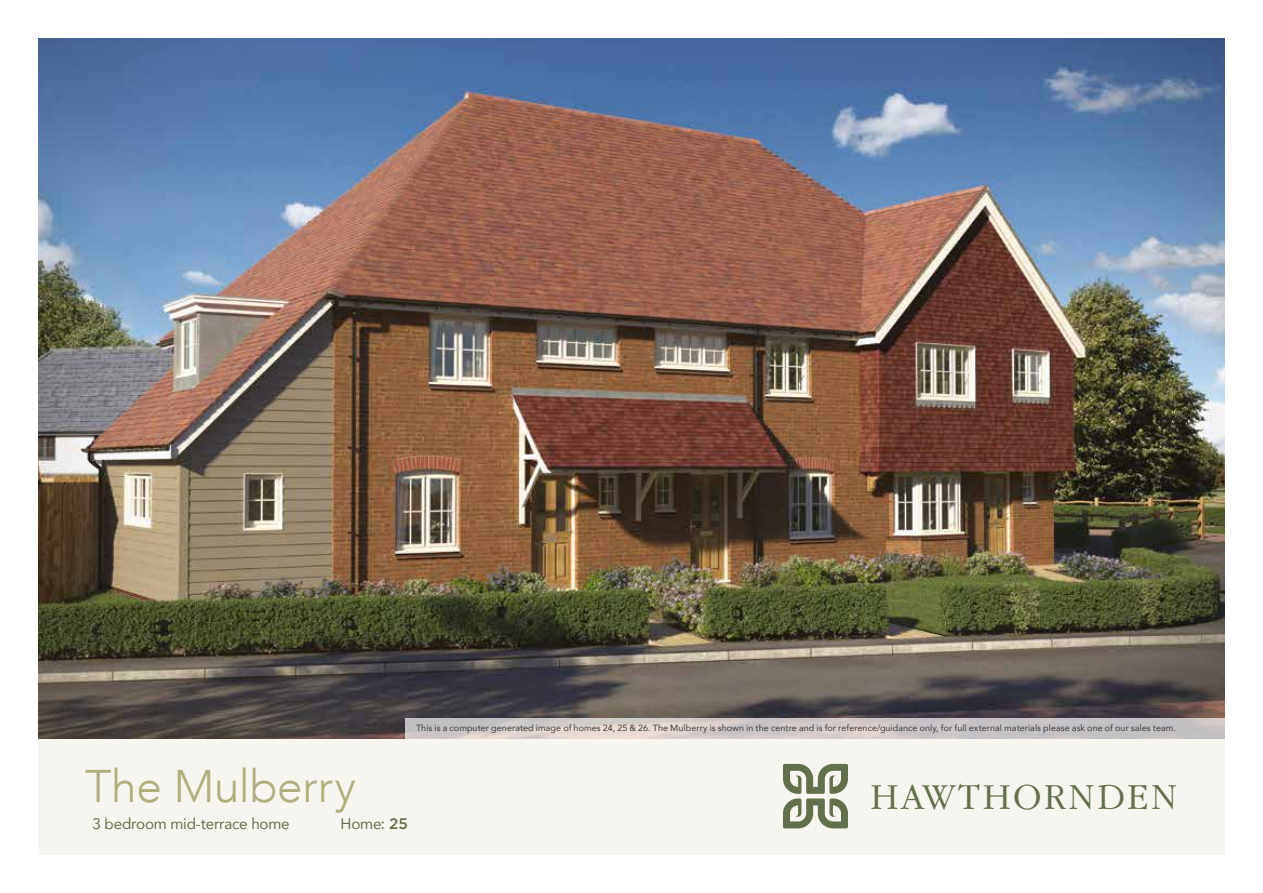
<style>
.page{position:relative;width:1263px;height:893px;background:#fff}
.page>*{position:absolute;margin:0;border:0;box-sizing:border-box;transform-origin:0 0}
.t1{font:300 45.75px "Avenir";letter-spacing:-.005em;color:#b0ae7b}
.t2{font:300 37.8px "Garamond IT Cby BT";letter-spacing:.08em;color:#63704c}
.t3{font:15.3px "Avenir";letter-spacing:-.015em;color:#63704c}
.t4{font:9px "Avenir";letter-spacing:.005em;color:#3c3c3b}
.s1{font-family:"Gotham";font-weight:500}
</style>
<div class="page">
<div style="left:38px;top:38px;width:1187px;height:817px;background:#f6f5ef"></div>
<img style="left:38px;top:38px;width:1187px;height:701px">
<svg style="left:406px;top:718px;width:819px;height:21px;fill:#cbc5c6"></svg>
<svg style="left:783px;top:764px;width:65px;height:64px"></svg>
<p class="t4" style="left:416px;top:721px;width:761px">This is a computer generated image of homes 24, 25 &amp; 26. The Mulberry is shown in the centre and is for reference/guidance only, for full external materials please ask one of our sales team.</p>
<h1 class="t1" style="left:85px;top:759px;width:272px">The Mulberry</h1>
<h3 class="t3" style="left:92px;top:811px;width:199px">3 bedroom mid-terrace home</h3>
<h3 class="t3" style="left:341px;top:811px;width:69px">Home: <span class="s1">25</span></h3>
<h2 class="t2" style="left:870px;top:775px;width:308px">HAWTHORNDEN</h2>
</div>
